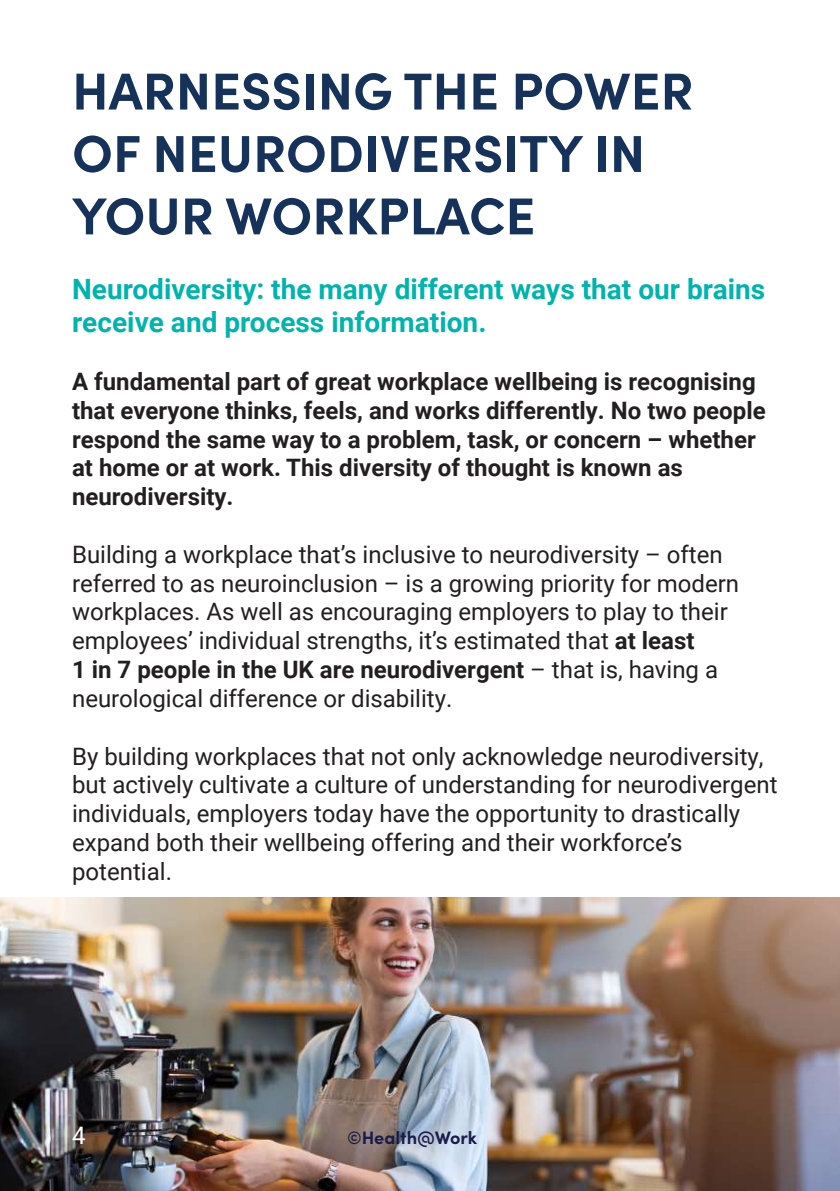
<style>
.page{position:relative;width:840px;height:1191px;background:#fff}
.page>*{position:absolute;margin:0;border:0;box-sizing:border-box;transform-origin:0 0}
.t1{font:700 52px/62.4px "Sofia Pro";color:#16325a}
.t2{font:700 28px/33.6px "Roboto";color:#00b4ac}
.t3{font:24px/28.8px "Roboto";color:#231f20}
.t4{font:700 24px/28.8px "Roboto";color:#231f20}
.t5{font:24px "Roboto";color:#fff}
.t6{font:700 18px "Sofia Pro";color:#191c4a}
.s1{font-weight:700}
</style>
<div class="page">
<img style="left:0;top:898px;width:839px;height:293px">
<h1 class="t1" style="left:72px;top:56px;width:622px">HARNESSING THE POWER<br>OF NEURODIVERSITY IN<br>YOUR WORKPLACE</h1>
<p class="t2" style="left:72px;top:271px;width:694px">Neurodiversity: the many different ways that our brains receive and process information.</p>
<p class="t4" style="left:72px;top:366px;width:694px">A fundamental part of great workplace wellbeing is recognising that everyone thinks, feels, and works differently. No two people respond the same way to a problem, task, or concern – whether at home or at work. This diversity of thought is known as neurodiversity.</p>
<p class="t3" style="left:72px;top:539px;width:668px">Building a workplace that’s inclusive to neurodiversity – often referred to as neuroinclusion – is a growing priority for modern workplaces. As well as encouraging employers to play to their employees’ individual strengths, it’s estimated that <span class="s1">at least<br>1 in 7 people in the UK are neurodivergent</span> – that is, having a neurological difference or disability.</p>
<p class="t3" style="left:72px;top:740px;width:706px">By building workplaces that not only acknowledge neurodiversity, but actively cultivate a culture of understanding for neurodivergent individuals, employers today have the opportunity to drastically expand both their wellbeing offering and their workforce’s potential.</p>
<p class="t5" style="left:72px;top:1118px;width:15px">4</p>
<p class="t6" style="left:347px;top:1123px;width:131px">©Health@Work</p>
</div>
